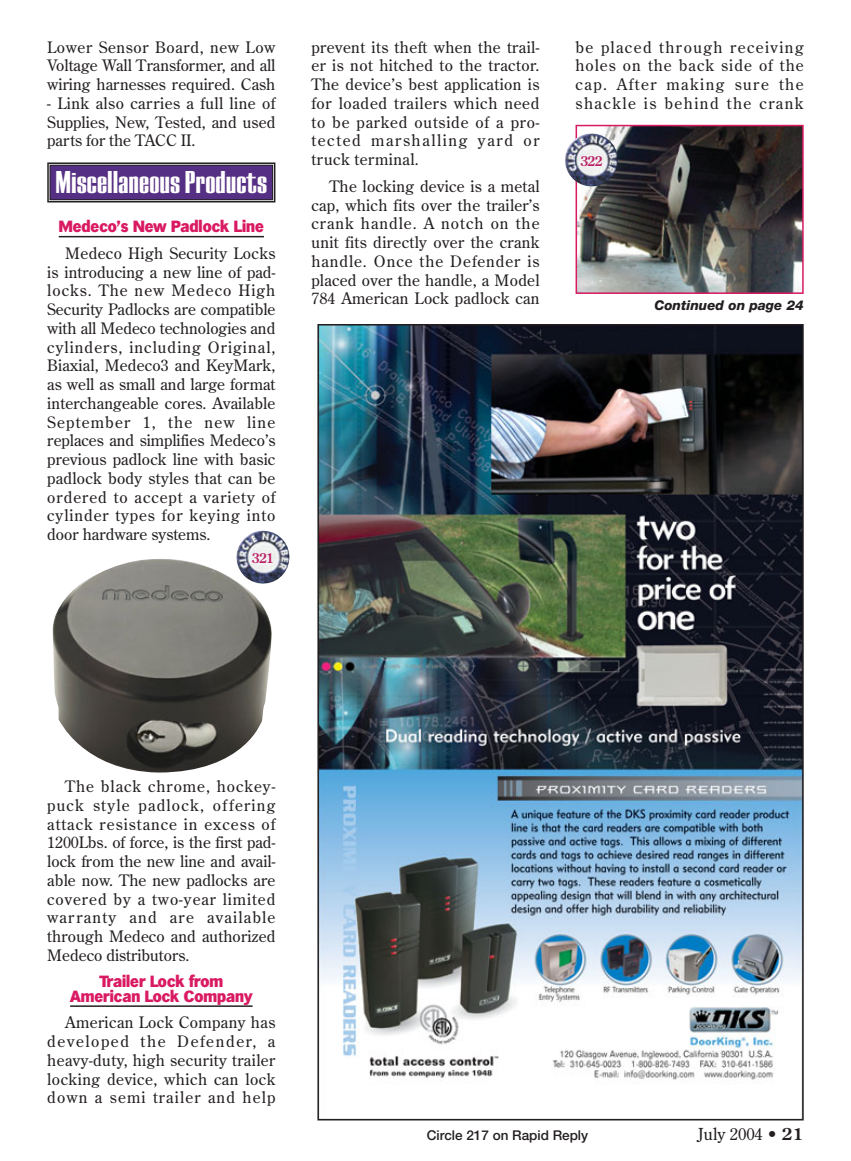
<style>
.page{position:relative;width:851px;height:1161px;background:#fff}
.page>*{position:absolute;margin:0;border:0;box-sizing:border-box;transform-origin:0 0}
.t1{font:800 33px "Europa Grotesque";color:#fff}
.t2{font:16.5px "Century Old Style";color:#231f20}
.t3{font:15.75px/18.8px "Century Old Style";letter-spacing:.02em;color:#231f20;text-align:justify}
.t4{font:15.75px/15px "Nantun";color:#d91a62;text-align:center}
.t5{font:500 13.5px "Helvetica Neue";color:#231f20}
.t6{font:italic 800 13.5px "Helvetica Neue";color:#231f20}
.t7{font:700 13.5px "Century Old Style";letter-spacing:-.065em;color:#bb2166;scale:.9 1}
.s1{font-weight:700}
</style>
<div class="page">
<hr style="left:59px;top:236px;width:205px;height:1px;background:#231f20">
<hr style="left:70px;top:1005px;width:182px;height:2px;background:#231f20">
<img style="left:52px;top:559px;width:220px;height:214px">
<img style="left:578px;top:128px;width:222px;height:163px">
<div style="left:575px;top:125px;width:228px;height:169px;border:2px solid #d91a62"></div>
<div style="left:50px;top:165px;width:223px;height:35px;background:#552f83"></div>
<div style="left:47px;top:162px;width:228px;height:40px;border:2px solid #231f20"></div>
<div style="left:50px;top:165px;width:223px;height:35px;border:1px solid #231f20"></div>
<img style="left:236px;top:531px;width:53px;height:53px">
<img style="left:565px;top:133px;width:53px;height:53px">
<img style="left:320px;top:327px;width:480px;height:756px">
<p class="t3" style="left:47px;top:39px;width:230px">Lower Sensor Board, new Low Voltage Wall Transformer, and all wiring harnesses required. Cash</p>
<p class="t3" style="left:47px;top:95px;width:230px">- Link also carries a full line of Supplies, New, Tested, and used parts for the TACC II.</p>
<h1 class="t1" style="left:55px;top:171px;width:213px">Miscellaneous Products</h1>
<p class="t4" style="left:59px;top:220px;width:207px">Medeco’s New Padlock Line</p>
<p class="t3" style="left:47px;top:245px;width:230px;text-indent:18px">Medeco High Security Locks is introducing a new line of pad&shy;locks. The new Medeco High Security Padlocks are compatible with all Medeco technologies and cylinders, including Original, Biaxial, Medeco3 and KeyMark, as well as small and large format interchangeable cores. Available September 1, the new line replaces and simplifies Medeco’s previous padlock line with basic padlock body styles that can be ordered to accept a variety of cylinder types for keying into door hardware systems.</p>
<p class="t7" style="left:252px;top:553px;width:26px">321</p>
<p class="t3" style="left:311px;top:39px;width:230px">prevent its theft when the trail&shy;er is not hitched to the tractor.<br>The device’s best application is for loaded trailers which need to be parked outside of a pro&shy;tected marshalling yard or truck terminal.</p>
<p class="t3" style="left:311px;top:178px;width:230px;text-indent:18px">The locking device is a metal cap, which fits over the trailer’s crank handle. A notch on the unit fits directly over the crank handle. Once the Defender is placed over the handle, a Model 784 American Lock padlock can</p>
<p class="t3" style="left:575px;top:39px;width:230px">be placed through receiving holes on the back side of the cap. After making sure the shackle is behind the crank</p>
<p class="t7" style="left:580px;top:156px;width:26px">322</p>
<p class="t6" style="left:654px;top:300px;width:151px">Continued on page 24</p>
<p class="t3" style="left:47px;top:778px;width:230px;text-indent:18px">The black chrome, hockey&shy;puck style padlock, offering attack resistance in excess of 1200Lbs. of force, is the first pad&shy;lock from the new line and avail&shy;able now. The new padlocks are covered by a two-year limited warranty and are available through Medeco and authorized Medeco distributors.</p>
<p class="t4" style="left:70px;top:975px;width:184px">Trailer Lock from<br>American Lock Company</p>
<p class="t3" style="left:47px;top:1015px;width:230px;text-indent:18px">American Lock Company has developed the Defender, a heavy-duty, high security trailer locking device, which can lock down a semi trailer and help</p>
<p class="t5" style="left:427px;top:1130px;width:163px">Circle 217 on Rapid Reply</p>
<p class="t2" style="left:697px;top:1127px;width:108px">July 2004 • <span class="s1">21</span></p>
</div>
